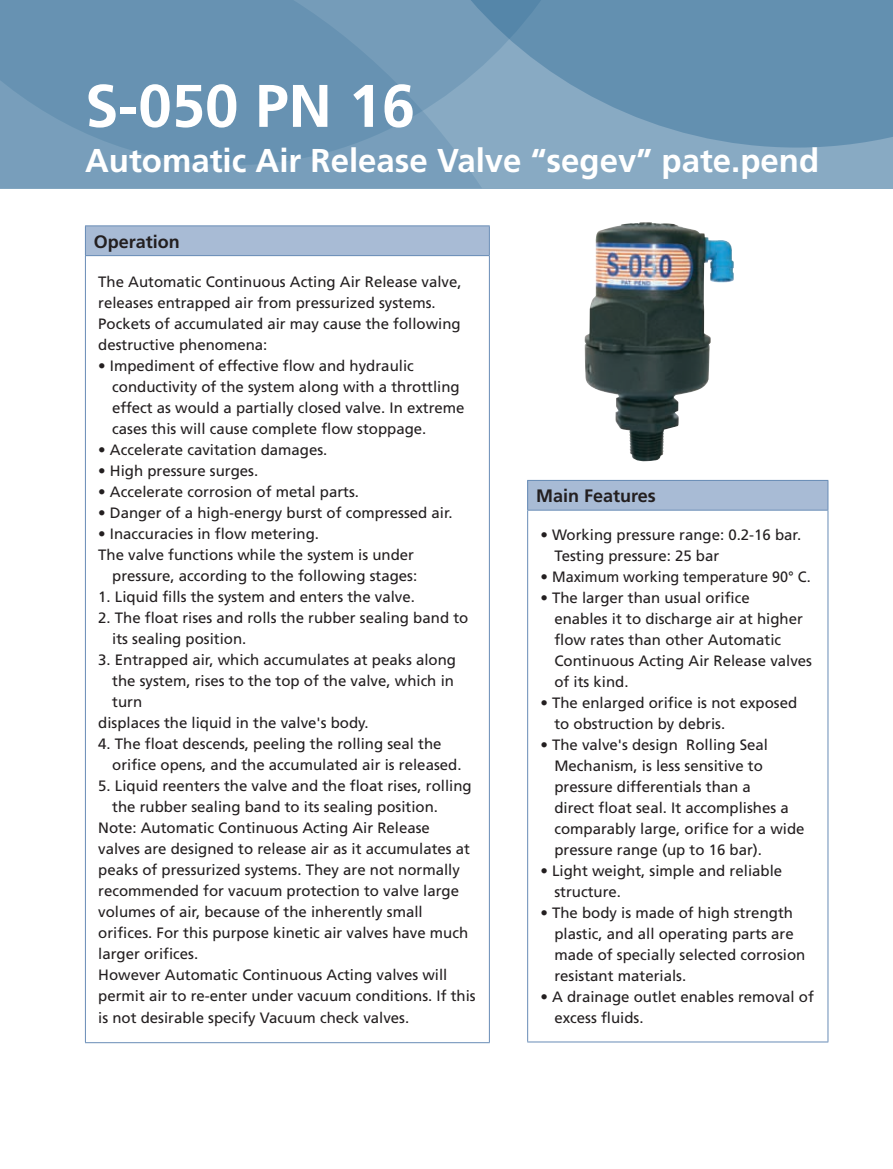
<style>
.page{position:relative;width:893px;height:1169px;background:#fff}
.page>*{position:absolute;margin:0;border:0;box-sizing:border-box;transform-origin:0 0}
.t1{font:700 60px "Frutiger LT";color:#fff}
.t2{font:700 33px "Frutiger LT";color:#fff}
.t3{font:700 18px "Frutiger LT";color:#231f20}
.t4{font:15px/21px "Frutiger LT";color:#231f20}
</style>
<div class="page">
<div style="left:0;top:0;width:893px;height:188px;background:#88aac3"></div>
<svg style="left:554px;top:0;width:339px;height:147px;background:#6793b2"></svg>
<svg style="left:482px;top:0;width:72px;height:74px"></svg>
<svg style="left:0;top:0;width:482px;height:188px;fill:#6792b2"></svg>
<div style="left:85px;top:226px;width:404px;height:29px;background:#a8bbd5"></div>
<hr style="left:85px;top:225px;width:405px;height:1px;background:#688cb6">
<svg style="left:85px;top:226px;width:1px;height:29px"></svg>
<svg style="left:489px;top:226px;width:1px;height:29px"></svg>
<hr style="left:85px;top:255px;width:405px;height:1px;background:#688cb6">
<hr style="left:85px;top:256px;width:1px;height:786px;background:#688cb6">
<hr style="left:489px;top:256px;width:1px;height:786px;background:#688cb6">
<hr style="left:85px;top:1042px;width:405px;height:1px;background:#688cb6">
<div style="left:528px;top:480px;width:300px;height:30px;background:#a8bbd5"></div>
<hr style="left:527px;top:480px;width:301px;height:1px;background:#688cb6">
<svg style="left:527px;top:481px;width:1px;height:29px"></svg>
<svg style="left:828px;top:481px;width:1px;height:29px"></svg>
<hr style="left:527px;top:510px;width:301px;height:1px;background:#688cb6">
<hr style="left:527px;top:510px;width:1px;height:531px;background:#688cb6">
<hr style="left:828px;top:510px;width:1px;height:531px;background:#688cb6">
<hr style="left:527px;top:1041px;width:301px;height:1px;background:#688cb6">
<img style="left:584px;top:222px;width:150px;height:240px">
<h1 class="t1" style="left:85px;top:71px;width:332px">S-050 PN 16</h1>
<h2 class="t2" style="left:85px;top:141px;width:736px">Automatic Air Release Valve “segev” pate.pend</h2>
<p class="t3" style="left:94px;top:231px;width:88px">Operation</p>
<p class="t4" style="left:98px;top:271px;width:365px">The Automatic Continuous Acting Air Release valve, releases entrapped air from pressurized systems.<br>Pockets of accumulated air may cause the following destructive phenomena:</p>
<p class="t4" style="left:112px;top:355px;width:354px;text-indent:-14px">• Impediment of effective flow and hydraulic conductivity of the system along with a throttling effect as would a partially closed valve. In extreme cases this will cause complete flow stoppage.</p>
<p class="t4" style="left:98px;top:439px;width:231px">• Accelerate cavitation damages.</p>
<p class="t4" style="left:98px;top:460px;width:162px">• High pressure surges.</p>
<p class="t4" style="left:98px;top:481px;width:262px">• Accelerate corrosion of metal parts.</p>
<p class="t4" style="left:98px;top:502px;width:356px">• Danger of a high-energy burst of compressed air.</p>
<p class="t4" style="left:98px;top:523px;width:222px">• Inaccuracies in flow metering.</p>
<p class="t4" style="left:98px;top:544px;width:317px">The valve functions while the system is under</p>
<p class="t4" style="left:112px;top:565px;width:307px">pressure, according to the following stages:</p>
<p class="t4" style="left:98px;top:586px;width:318px">1. Liquid fills the system and enters the valve.</p>
<p class="t4" style="left:112px;top:607px;width:358px;text-indent:-14px">2. The float rises and rolls the rubber sealing band to its sealing position.</p>
<p class="t4" style="left:98px;top:649px;width:359px">3. Entrapped air, which accumulates at peaks along</p>
<p class="t4" style="left:112px;top:670px;width:343px">the system, rises to the top of the valve, which in</p>
<p class="t4" style="left:112px;top:691px;width:31px">turn</p>
<p class="t4" style="left:98px;top:712px;width:272px">displaces the liquid in the valve's body.</p>
<p class="t4" style="left:112px;top:733px;width:351px;text-indent:-14px">4. The float descends, peeling the rolling seal the orifice opens, and the accumulated air is released.</p>
<p class="t4" style="left:98px;top:775px;width:375px">5. Liquid reenters the valve and the float rises, rolling</p>
<p class="t4" style="left:112px;top:796px;width:327px">the rubber sealing band to its sealing position.</p>
<p class="t4" style="left:98px;top:817px;width:333px">Note: Automatic Continuous Acting Air Release</p>
<p class="t4" style="left:98px;top:838px;width:373px">valves are designed to release air as it accumulates at</p>
<p class="t4" style="left:98px;top:859px;width:363px">peaks of pressurized systems. They are not normally</p>
<p class="t4" style="left:98px;top:880px;width:362px">recommended for vacuum protection to valve large</p>
<p class="t4" style="left:98px;top:901px;width:326px">volumes of air, because of the inherently small</p>
<p class="t4" style="left:98px;top:922px;width:372px">orifices. For this purpose kinetic air valves have much</p>
<p class="t4" style="left:98px;top:943px;width:102px">larger orifices.</p>
<p class="t4" style="left:98px;top:964px;width:351px">However Automatic Continuous Acting valves will</p>
<p class="t4" style="left:98px;top:985px;width:379px">permit air to re-enter under vacuum conditions. If this</p>
<p class="t4" style="left:98px;top:1006px;width:313px">is not desirable specify Vacuum check valves.</p>
<p class="t3" style="left:536px;top:485px;width:121px">Main Features</p>
<p class="t4" style="left:554px;top:524px;width:248px;text-indent:-14px">• Working pressure range: 0.2-16 bar.<br>Testing pressure: 25 bar</p>
<p class="t4" style="left:540px;top:566px;width:272px">• Maximum working temperature 90° C.</p>
<p class="t4" style="left:554px;top:587px;width:259px;text-indent:-14px">• The larger than usual orifice<br>enables it to discharge air at higher flow rates than other Automatic<br>Continuous Acting Air Release valves of its kind.</p>
<p class="t4" style="left:554px;top:692px;width:244px;text-indent:-14px">• The enlarged orifice is not exposed to obstruction by debris.</p>
<p class="t4" style="left:554px;top:734px;width:252px;text-indent:-14px">• The valve's design Rolling Seal Mechanism, is less sensitive to pressure differentials than a<br>direct float seal. It accomplishes a comparably large, orifice for a wide pressure range (up to 16 bar).</p>
<p class="t4" style="left:554px;top:860px;width:229px;text-indent:-14px">• Light weight, simple and reliable structure.</p>
<p class="t4" style="left:554px;top:902px;width:252px;text-indent:-14px">• The body is made of high strength plastic, and all operating parts are made of specially selected corrosion resistant materials.</p>
<p class="t4" style="left:554px;top:986px;width:261px;text-indent:-14px">• A drainage outlet enables removal of excess fluids.</p>
</div>
